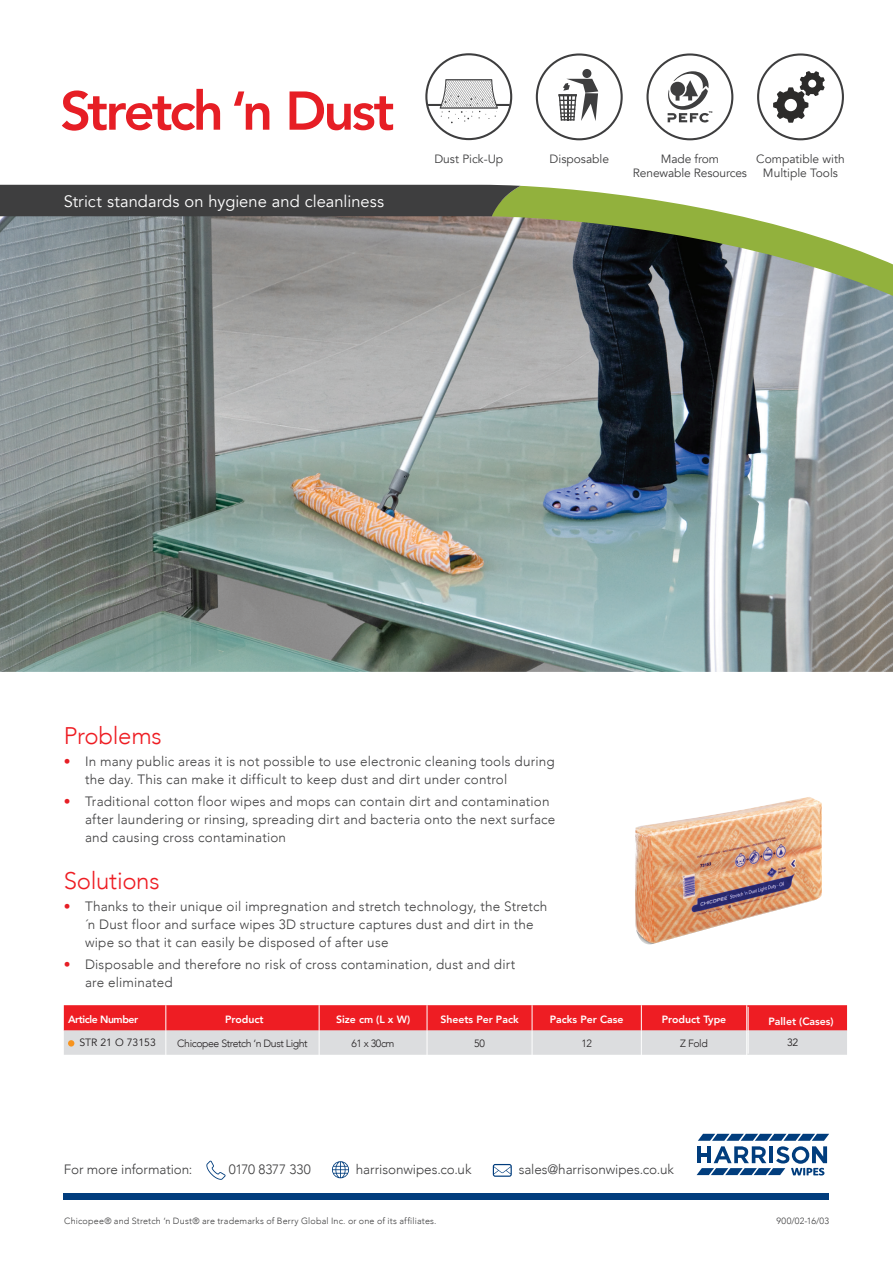
<style>
.page{position:relative;width:893px;height:1263px;background:#fff}
.page>*{position:absolute;margin:0;border:0;box-sizing:border-box;transform-origin:0 0}
.t1{font:800 54px "Avenir";letter-spacing:-.055em;color:#e61e25}
.t2{font:300 24px "Avenir";letter-spacing:-.015em;color:#ee1d23}
.t3{font:16.5px "Avenir";color:#fff}
.t4{font:300 13.5px/18px "Avenir";letter-spacing:.015em;color:#3e3e3f}
.t5{font:300 13.5px "Avenir";letter-spacing:-.005em;color:#3e3e3f}
.t6{font:300 13.5px "Avenir";letter-spacing:-.02em;color:#3e3e3f}
.t7{font:12px/14.4px "Avenir";color:#3e3e3f;text-align:center}
.t8{font:800 10.5px "Avenir";color:#fff}
.t9{font:300 10.5px "Avenir";letter-spacing:-.04em;color:#231f20}
.t10{font:800 10.5px "Avenir";letter-spacing:-.04em;color:#fff}
.t11{font:10.5px "Avenir LT Std";color:#231f20}
.t12{font:300 9px "Avenir";letter-spacing:.02em;color:#3e3e3f}
.s1{color:#e61e25}
</style>
<div class="page">
<img style="left:0;top:216px;width:893px;height:456px">
<svg style="left:697px;top:1134px;width:132px;height:41px"></svg>
<svg style="left:34px;top:185px;width:859px;height:127px;background:#909688"></svg>
<div style="left:0;top:185px;width:521px;height:31px;background:#3e3e3f"></div>
<div style="left:64px;top:1193px;width:765px;height:6px;background:#013d7d"></div>
<svg style="left:206px;top:1160px;width:20px;height:20px"></svg>
<svg style="left:332px;top:1161px;width:17px;height:17px"></svg>
<svg style="left:493px;top:1164px;width:19px;height:13px"></svg>
<img style="left:635px;top:797px;width:187px;height:148px">
<div style="left:421px;top:49px;width:95px;height:95px;border:2px solid #fff;border-radius:50%"></div>
<svg style="left:425px;top:53px;width:87px;height:87px"></svg>
<div style="left:532px;top:49px;width:95px;height:95px;border:2px solid #fff;border-radius:50%"></div>
<svg style="left:536px;top:53px;width:87px;height:87px"></svg>
<div style="left:642px;top:49px;width:95px;height:95px;border:2px solid #fff;border-radius:50%"></div>
<svg style="left:646px;top:53px;width:87px;height:87px"></svg>
<svg style="left:757px;top:53px;width:87px;height:87px"></svg>
<svg style="left:64px;top:1005px;width:783px;height:50px;background:#e57e82"></svg>
<h1 class="t1" style="left:60px;top:69px;width:336px">Stretch ‘n Dust</h1>
<p class="t3" style="left:64px;top:191px;width:322px">Strict standards on hygiene and cleanliness</p>
<p class="t7" style="left:633px;top:152px;width:116px">Made from<br>Renewable Resources</p>
<p class="t7" style="left:434px;top:152px;width:70px">Dust Pick-Up</p>
<p class="t7" style="left:550px;top:152px;width:61px">Disposable</p>
<p class="t7" style="left:756px;top:152px;width:90px">Compatible with<br>Multiple Tools</p>
<h2 class="t2" style="left:64px;top:721px;width:100px">Problems</h2>
<p class="t4" style="left:85px;top:752px;width:471px;text-indent:-21px"><span class="s1">•</span> In many public areas it is not possible to use electronic cleaning tools during the day. This can make it difficult to keep dust and dirt under control</p>
<p class="t4" style="left:85px;top:793px;width:472px;text-indent:-21px"><span class="s1">•</span> Traditional cotton floor wipes and mops can contain dirt and contamination after laundering or rinsing, spreading dirt and bacteria onto the next surface and causing cross contamination</p>
<h2 class="t2" style="left:64px;top:866px;width:97px">Solutions</h2>
<p class="t4" style="left:85px;top:897px;width:464px;text-indent:-21px"><span class="s1">•</span> Thanks to their unique oil impregnation and stretch technology, the Stretch ´n Dust floor and surface wipes 3D structure captures dust and dirt in the wipe so that it can easily be disposed of after use</p>
<p class="t4" style="left:85px;top:955px;width:432px;text-indent:-21px"><span class="s1">•</span> Disposable and therefore no risk of cross contamination, dust and dirt are eliminated</p>
<p class="t10" style="left:68px;top:1011px;width:72px">Article Number</p>
<p class="t8" style="left:225px;top:1011px;width:40px">Product</p>
<p class="t8" style="left:336px;top:1011px;width:76px">Size cm (L x W)</p>
<p class="t8" style="left:440px;top:1011px;width:80px">Sheets Per Pack</p>
<p class="t8" style="left:550px;top:1011px;width:75px">Packs Per Case</p>
<p class="t8" style="left:662px;top:1011px;width:66px">Product Type</p>
<p class="t11" style="left:79px;top:1036px;width:78px">STR 21 O 73153</p>
<p class="t9" style="left:177px;top:1037px;width:132px">Chicopee Stretch ‘n Dust Light</p>
<p class="t9" style="left:352px;top:1037px;width:44px">61 x 30cm</p>
<p class="t9" style="left:474px;top:1037px;width:12px">50</p>
<p class="t9" style="left:581px;top:1037px;width:12px">12</p>
<p class="t9" style="left:680px;top:1037px;width:29px">Z Fold</p>
<p class="t8" style="left:768px;top:1013px;width:67px">Pallet (Cases)</p>
<p class="t11" style="left:787px;top:1036px;width:13px">32</p>
<p class="t5" style="left:64px;top:1161px;width:130px">For more information:</p>
<p class="t6" style="left:229px;top:1161px;width:83px">0170 8377 330</p>
<p class="t5" style="left:356px;top:1161px;width:117px">harrisonwipes.co.uk</p>
<p class="t5" style="left:519px;top:1161px;width:157px">sales@harrisonwipes.co.uk</p>
<p class="t12" style="left:64px;top:1216px;width:374px">Chicopee® and Stretch ‘n Dust® are trademarks of Berry Global Inc. or one of its affiliates.</p>
<p class="t12" style="left:776px;top:1216px;width:54px">900/02-16/03</p>
</div>
